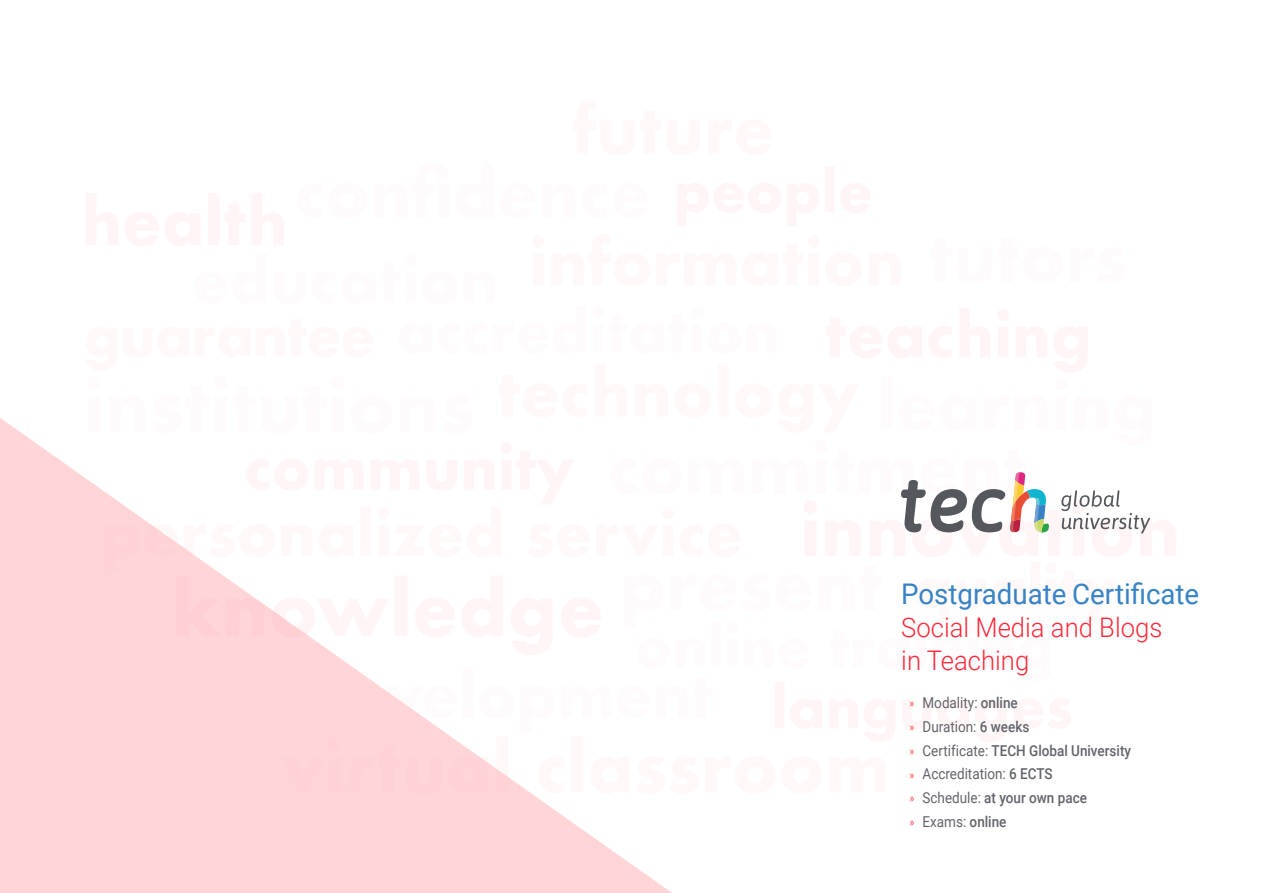
<style>
.page{position:relative;width:1263px;height:893px;background:#fff}
.page>*{position:absolute;margin:0;border:0;box-sizing:border-box;transform-origin:0 0}
.t1{font:28.5px "Roboto";color:#3783c5}
.t2{font:300 27px/33px "Roboto";color:#ff293a;scale:.95 1}
.t3{font:15px/23.7px "Roboto";color:#61646a;scale:.9 1}
.s1{font-family:"Myriad Pro";font-size:12px;color:#ff293a}
.s2{font-weight:500}
</style>
<div class="page">
<svg style="left:0;top:418px;width:672px;height:475px;background:#ffd8db"></svg>
<svg style="left:85px;top:418px;width:1066px;height:376px"></svg>
<h1 class="t1" style="left:901px;top:574px;width:299px">Postgraduate Certificate</h1>
<h2 class="t2" style="left:901px;top:610px;width:276px">Social Media and Blogs in Teaching</h2>
<p class="t3" style="left:910px;top:690px;width:247px"><span class="s1">»</span> Modality: <span class="s2">online<br></span><span class="s1">»</span> Duration: <span class="s2">6 weeks<br></span><span class="s1">»</span> Certificate: <span class="s2">TECH Global University </span><span class="s1">»</span> Accreditation: <span class="s2">6 ECTS<br></span><span class="s1">»</span> Schedule: <span class="s2">at your own pace<br></span><span class="s1">»</span> Exams: <span class="s2">online</span></p>
</div>
